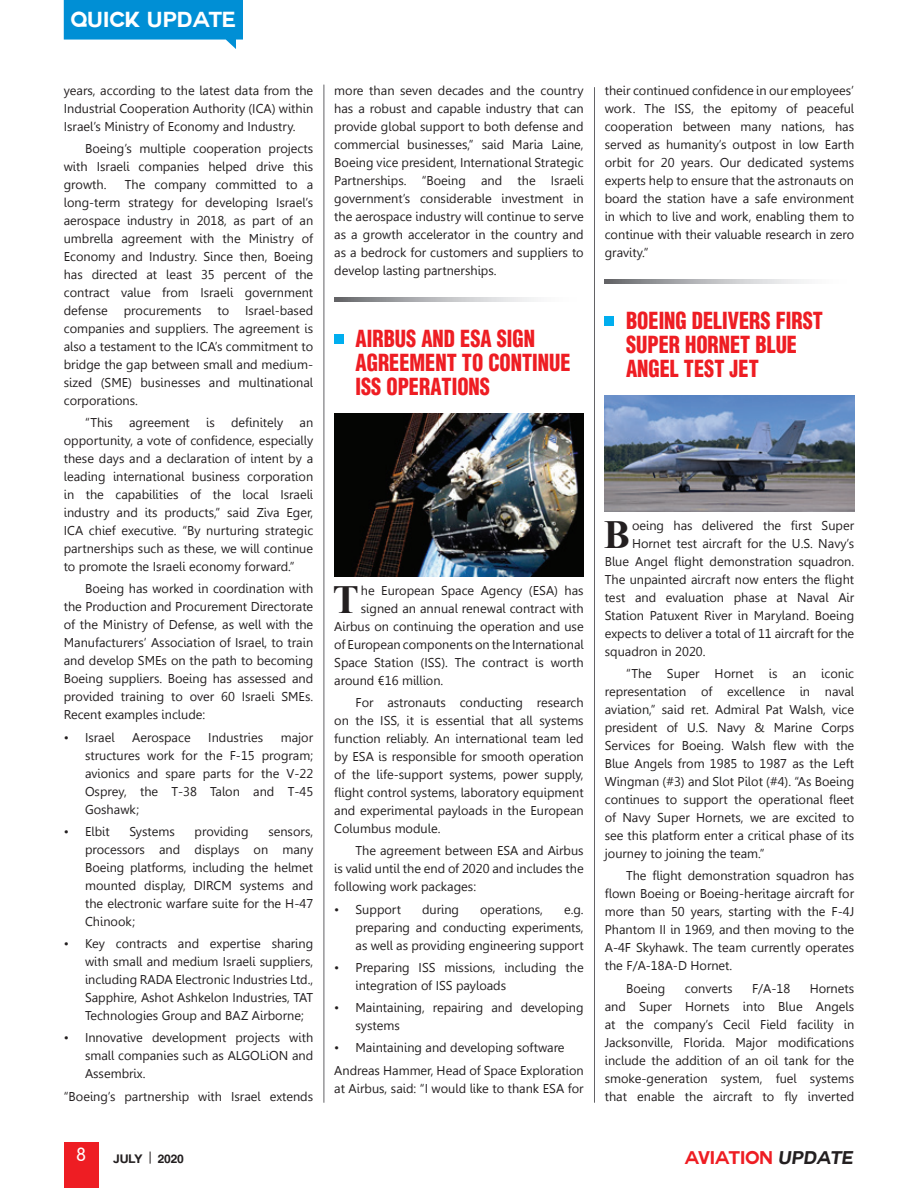
<style>
.page{position:relative;width:918px;height:1188px;background:#fff}
.page>*{position:absolute;margin:0;border:0;box-sizing:border-box;transform-origin:0 0}
.t1{font:700 39.9px "Times New Roman";color:#231f20}
.t2{font:900 condensed 22.5px/24px "Context Black Condensed S Si";color:#ee1d23;scale:.9 1}
.t3{font:700 21.3px "Couture";color:#fff}
.t4{font:700 18px "Couture";color:#ee1d23}
.t5{font:300 18px "Reducto Light S Si";color:#fff}
.t6{font:12.75px/18px "Gisha";color:#231f20;text-align:justify}
.t7{font:700 12px "Couture";color:#231f20}
.s1{font-style:italic;color:#231f20}
</style>
<div class="page">
<hr style="left:594px;top:87px;width:1px;height:1016px;background:#636366">
<svg style="left:334px;top:297px;width:202px;height:4px"></svg>
<div style="left:334px;top:335px;width:10px;height:9px;background:#00aeef"></div>
<img style="left:334px;top:413px;width:250px;height:164px">
<svg style="left:605px;top:279px;width:202px;height:4px"></svg>
<div style="left:605px;top:317px;width:9px;height:9px;background:#00aeef"></div>
<img style="left:605px;top:395px;width:249px;height:117px">
<hr style="left:324px;top:85px;width:1px;height:1018px;background:#636366">
<svg style="left:64px;top:0;width:179px;height:49px"></svg>
<div style="left:64px;top:1143px;width:35px;height:45px;background:#ee1d23"></div>
<svg style="left:150px;top:1152px;width:1px;height:12px"></svg>
<h3 class="t3" style="left:71px;top:9px;width:167px">QUICK UPDATE</h3>
<p class="t6" style="left:64px;top:81px;width:251px">years, according to the latest data from the Industrial Cooperation Authority (ICA) within Israel’s Ministry of Economy and Industry.</p>
<p class="t6" style="left:64px;top:139px;width:251px;text-indent:21px">Boeing’s multiple cooperation projects with Israeli companies helped drive this growth.</p>
<p class="t6" style="left:64px;top:175px;width:251px;text-indent:61px">The company committed to a long-term strategy for developing Israel’s aerospace industry in 2018, as part of an umbrella agreement with the Ministry of Economy and Industry. Since then, Boeing has directed at least 35 percent of the contract value from Israeli government defense procurements to Israel-based companies and suppliers. The agreement is also a testament to the ICA’s commitment to bridge the gap between small and medium&shy;sized (SME) businesses and multinational corporations.</p>
<p class="t6" style="left:85px;top:414px;width:29px">“This</p>
<p class="t6" style="left:129px;top:414px;width:62px">agreement</p>
<p class="t6" style="left:206px;top:414px;width:10px">is</p>
<p class="t6" style="left:231px;top:414px;width:54px">definitely</p>
<p class="t6" style="left:64px;top:414px;width:251px;text-indent:236px">an opportunity, a vote of confidence, especially these days and a declaration of intent by a leading international business corporation in the capabilities of the local Israeli industry and its products,” said Ziva Eger, ICA chief executive. “By nurturing strategic partnerships such as these, we will continue to promote the Israeli economy forward.”</p>
<p class="t6" style="left:64px;top:580px;width:251px;text-indent:21px">Boeing has worked in coordination with the Production and Procurement Directorate of the Ministry of Defense, as well with the Manufacturers’ Association of Israel, to train and develop SMEs on the path to becoming Boeing suppliers. Boeing has assessed and provided training to over 60 Israeli SMEs.<br>Recent examples include:</p>
<p class="t6" style="left:64px;top:728px;width:52px">• Israel</p>
<p class="t6" style="left:132px;top:728px;width:60px">Aerospace</p>
<p class="t6" style="left:208px;top:728px;width:56px">Industries</p>
<p class="t6" style="left:85px;top:728px;width:230px;text-indent:196px">major structures work for the F-15 program; avionics and spare parts for the V-22<br>Osprey, the T-38 Talon and T-45<br>Goshawk;</p>
<p class="t6" style="left:64px;top:823px;width:47px">• Elbit</p>
<p class="t6" style="left:130px;top:823px;width:47px">Systems</p>
<p class="t6" style="left:195px;top:823px;width:56px">providing</p>
<p class="t6" style="left:85px;top:823px;width:230px;text-indent:183px">sensors, processors and displays on many Boeing platforms, including the helmet mounted display, DIRCM systems and the electronic warfare suite for the H-47<br>Chinook;</p>
<p class="t6" style="left:85px;top:935px;width:230px;text-indent:-21px">• Key contracts and expertise sharing with small and medium Israeli suppliers, including RADA Electronic Industries Ltd., Sapphire, Ashot Ashkelon Industries, TAT Technologies Group and BAZ Airborne;</p>
<p class="t6" style="left:85px;top:1029px;width:230px;text-indent:-21px">• Innovative development projects with small companies such as ALGOLiON and Assembrix.</p>
<p class="t6" style="left:64px;top:1087px;width:251px">“Boeing’s partnership with Israel extends</p>
<p class="t6" style="left:334px;top:81px;width:251px">more than seven decades and the country has a robust and capable industry that can provide global support to both defense and commercial businesses,” said Maria Laine, Boeing vice president, International Strategic Partnerships. “Boeing and the Israeli government’s considerable investment in the aerospace industry will continue to serve as a growth accelerator in the country and as a bedrock for customers and suppliers to develop lasting partnerships.</p>
<h2 class="t2" style="left:356px;top:327px;width:240px">AIRBUS AND ESA SIGN<br>AGREEMENT TO CONTINUE<br>ISS OPERATIONS</h2>
<p class="t6" style="left:605px;top:81px;width:251px">their continued confidence in our employees’ work. The ISS, the epitomy of peaceful cooperation between many nations, has served as humanity’s outpost in low Earth orbit for 20 years. Our dedicated systems experts help to ensure that the astronauts on board the station have a safe environment in which to live and work, enabling them to continue with their valuable research in zero gravity.”</p>
<h2 class="t2" style="left:626px;top:309px;width:220px">BOEING DELIVERS FIRST<br>SUPER HORNET BLUE<br>ANGEL TEST JET</h2>
<h1 class="t1" style="left:333px;top:572px;width:28px">T</h1>
<p class="t6" style="left:361px;top:582px;width:224px">he European Space Agency (ESA) has</p>
<p class="t6" style="left:361px;top:600px;width:224px">signed an annual renewal contract with</p>
<p class="t6" style="left:334px;top:618px;width:251px">Airbus on continuing the operation and use</p>
<p class="t6" style="left:334px;top:636px;width:251px">of European components on the International</p>
<p class="t6" style="left:334px;top:654px;width:251px">Space Station (ISS). The contract is worth</p>
<p class="t6" style="left:334px;top:672px;width:111px">around €16 million.</p>
<p class="t6" style="left:334px;top:694px;width:251px;text-indent:21px">For astronauts conducting research on the ISS, it is essential that all systems function reliably. An international team led by ESA is responsible for smooth operation of the life-support systems, power supply, flight control systems, laboratory equipment and experimental payloads in the European Columbus module.</p>
<p class="t6" style="left:334px;top:842px;width:251px;text-indent:21px">The agreement between ESA and Airbus is valid until the end of 2020 and includes the following work packages:</p>
<p class="t6" style="left:334px;top:900px;width:68px">• Support</p>
<p class="t6" style="left:422px;top:900px;width:39px">during</p>
<p class="t6" style="left:480px;top:900px;width:64px">operations,</p>
<p class="t6" style="left:356px;top:900px;width:230px;text-indent:208px">e.g. preparing and conducting experiments, as well as providing engineering support</p>
<p class="t6" style="left:356px;top:959px;width:230px;text-indent:-21px">• Preparing ISS missions, including the integration of ISS payloads</p>
<p class="t6" style="left:356px;top:999px;width:230px;text-indent:-21px">• Maintaining, repairing and developing systems</p>
<p class="t6" style="left:334px;top:1037px;width:251px;line-height:22.2px">• Maintaining and developing software<br>Andreas Hammer, Head of Space Exploration</p>
<p class="t6" style="left:334px;top:1079px;width:251px">at Airbus, said: “I would like to thank ESA for</p>
<h1 class="t1" style="left:604px;top:507px;width:28px">B</h1>
<p class="t6" style="left:632px;top:516px;width:224px">oeing has delivered the first Super</p>
<p class="t6" style="left:632px;top:534px;width:224px">Hornet test aircraft for the U.S. Navy’s</p>
<p class="t6" style="left:605px;top:552px;width:251px">Blue Angel flight demonstration squadron.</p>
<p class="t6" style="left:605px;top:570px;width:251px">The unpainted aircraft now enters the flight</p>
<p class="t6" style="left:605px;top:588px;width:251px">test and evaluation phase at Naval Air</p>
<p class="t6" style="left:605px;top:606px;width:251px">Station Patuxent River in Maryland. Boeing</p>
<p class="t6" style="left:605px;top:624px;width:251px">expects to deliver a total of 11 aircraft for the</p>
<p class="t6" style="left:605px;top:642px;width:102px">squadron in 2020.</p>
<p class="t6" style="left:605px;top:665px;width:251px;text-indent:21px">“The Super Hornet is an iconic representation of excellence in naval aviation,” said ret. Admiral Pat Walsh, vice president of U.S. Navy &amp; Marine Corps Services for Boeing. Walsh flew with the Blue Angels from 1985 to 1987 as the Left Wingman (#3) and Slot Pilot (#4). “As Boeing continues to support the operational fleet of Navy Super Hornets, we are excited to see this platform enter a critical phase of its journey to joining the team.”</p>
<p class="t6" style="left:605px;top:867px;width:251px;text-indent:21px">The flight demonstration squadron has flown Boeing or Boeing-heritage aircraft for more than 50 years, starting with the F-4J Phantom II in 1969, and then moving to the A-4F Skyhawk. The team currently operates the F/A-18A-D Hornet.</p>
<p class="t6" style="left:626px;top:979px;width:41px">Boeing</p>
<p class="t6" style="left:685px;top:979px;width:49px">converts</p>
<p class="t6" style="left:752px;top:979px;width:40px">F/A-18</p>
<p class="t6" style="left:605px;top:979px;width:251px;text-indent:205px">Hornets and Super Hornets into Blue Angels at the company’s Cecil Field facility in Jacksonville, Florida. Major modifications include the addition of an oil tank for the smoke-generation system, fuel systems that enable the aircraft to fly inverted</p>
<h3 class="t5" style="left:77px;top:1143px;width:11px">8</h3>
<p class="t7" style="left:113px;top:1153px;width:31px">JULY</p>
<p class="t7" style="left:158px;top:1153px;width:28px">2020</p>
<h3 class="t4" style="left:685px;top:1149px;width:170px">AVIATION <span class="s1">UPDATE</span></h3>
</div>
